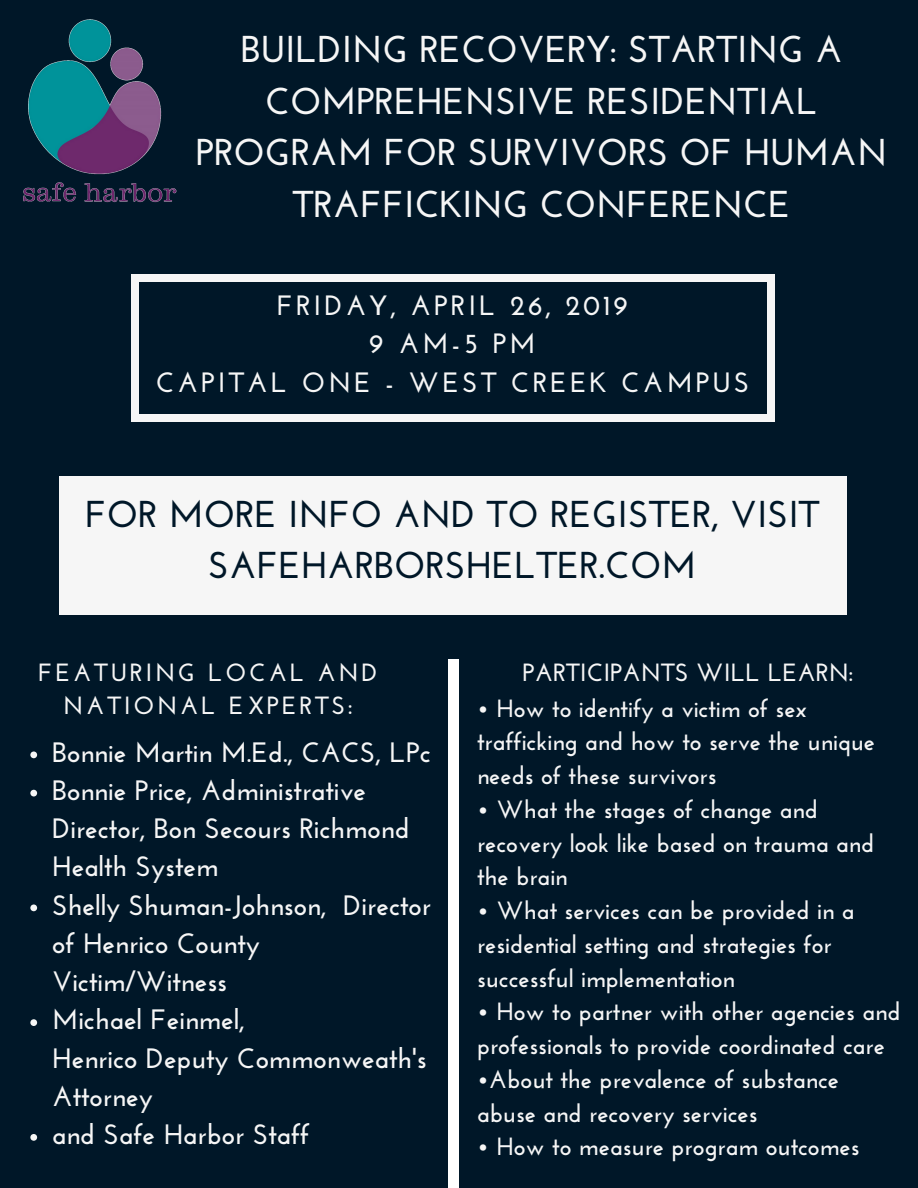
<style>
.page{position:relative;width:918px;height:1188px;background:#fff}
.page>*{position:absolute;margin:0;border:0;box-sizing:border-box;transform-origin:0 0}
.t1{font:700 37.35px/51.8px "Josefin Sans";color:#f6f6f6;text-align:center}
.t2{font:700 37.35px/51.8px "Josefin Sans";color:#001728;text-align:center}
.t3{font:700 28.05px/38.2px "Josefin Sans";color:#f6f6f6}
.t4{font:700 27.9px/38.2px "Josefin Sans";letter-spacing:.11em;color:#f6f6f6;text-align:center}
.t5{font:700 24.9px/33.8px "Josefin Sans";color:#f6f6f6}
.t6{font:700 24.9px/33.8px "Josefin Sans";letter-spacing:.11em;color:#f6f6f6;text-align:center}
</style>
<div class="page">
<div style="left:0;top:0;width:448px;height:1188px;background:#001728"></div>
<div style="left:459px;top:616px;width:459px;height:572px;background:#001728"></div>
<div style="left:381px;top:0;width:537px;height:659px;background:#001728"></div>
<div style="left:60px;top:476px;width:787px;height:138px;background:#f6f6f6"></div>
<div style="left:767px;top:414px;width:8px;height:7px;background:#f6f6f6"></div>
<div style="left:131px;top:281px;width:8px;height:133px;background:#f6f6f6"></div>
<div style="left:131px;top:414px;width:8px;height:7px;background:#f6f6f6"></div>
<div style="left:767px;top:281px;width:8px;height:133px;background:#f6f6f6"></div>
<div style="left:138px;top:414px;width:629px;height:7px;background:#f6f6f6"></div>
<div style="left:767px;top:274px;width:8px;height:8px;background:#f6f6f6"></div>
<div style="left:131px;top:274px;width:8px;height:8px;background:#f6f6f6"></div>
<div style="left:138px;top:274px;width:629px;height:8px;background:#f6f6f6"></div>
<svg style="left:30px;top:752px;width:7px;height:6px"></svg>
<svg style="left:30px;top:790px;width:7px;height:6px"></svg>
<svg style="left:30px;top:904px;width:7px;height:7px"></svg>
<svg style="left:30px;top:1019px;width:7px;height:7px"></svg>
<svg style="left:30px;top:1134px;width:7px;height:7px"></svg>
<img style="left:23px;top:19px;width:154px;height:184px">
<h1 class="t1" style="left:196px;top:27px;width:693px">BUILDING RECOVERY: STARTING A<br>COMPREHENSIVE RESIDENTIAL<br>PROGRAM FOR SURVIVORS OF HUMAN<br>TRAFFICKING CONFERENCE</h1>
<p class="t4" style="left:156px;top:289px;width:595px">FRIDAY, APRIL 26, 2019<br>9 AM-5 PM<br>CAPITAL ONE - WEST CREEK CAMPUS</p>
<h1 class="t2" style="left:85px;top:491px;width:736px">FOR MORE INFO AND TO REGISTER, VISIT<br>SAFEHARBORSHELTER.COM</h1>
<p class="t6" style="left:38px;top:658px;width:341px">FEATURING LOCAL AND<br>NATIONAL EXPERTS:</p>
<p class="t3" style="left:52px;top:735px;width:380px">Bonnie Martin M.Ed., CACS, LPc<br>Bonnie Price, Administrative<br>Director, Bon Secours Richmond<br>Health System<br>Shelly Shuman-Johnson, Director of Henrico County<br>Victim/Witness<br>Michael Feinmel,<br>Henrico Deputy Commonweath's<br>Attorney<br>and Safe Harbor Staff</p>
<p class="t5" style="left:523px;top:658px;width:332px">PARTICIPANTS WILL LEARN:</p>
<p class="t5" style="left:477px;top:694px;width:400px">• How to identify a victim of sex trafficking and how to serve the unique needs of these survivors</p>
<p class="t5" style="left:477px;top:795px;width:399px">• What the stages of change and recovery look like based on trauma and the brain</p>
<p class="t5" style="left:477px;top:896px;width:379px">• What services can be provided in a residential setting and strategies for successful implementation</p>
<p class="t5" style="left:477px;top:997px;width:425px">• How to partner with other agencies and professionals to provide coordinated care</p>
<p class="t5" style="left:477px;top:1065px;width:364px">•About the prevalence of substance abuse and recovery services</p>
<p class="t5" style="left:477px;top:1132px;width:384px">• How to measure program outcomes</p>
</div>
